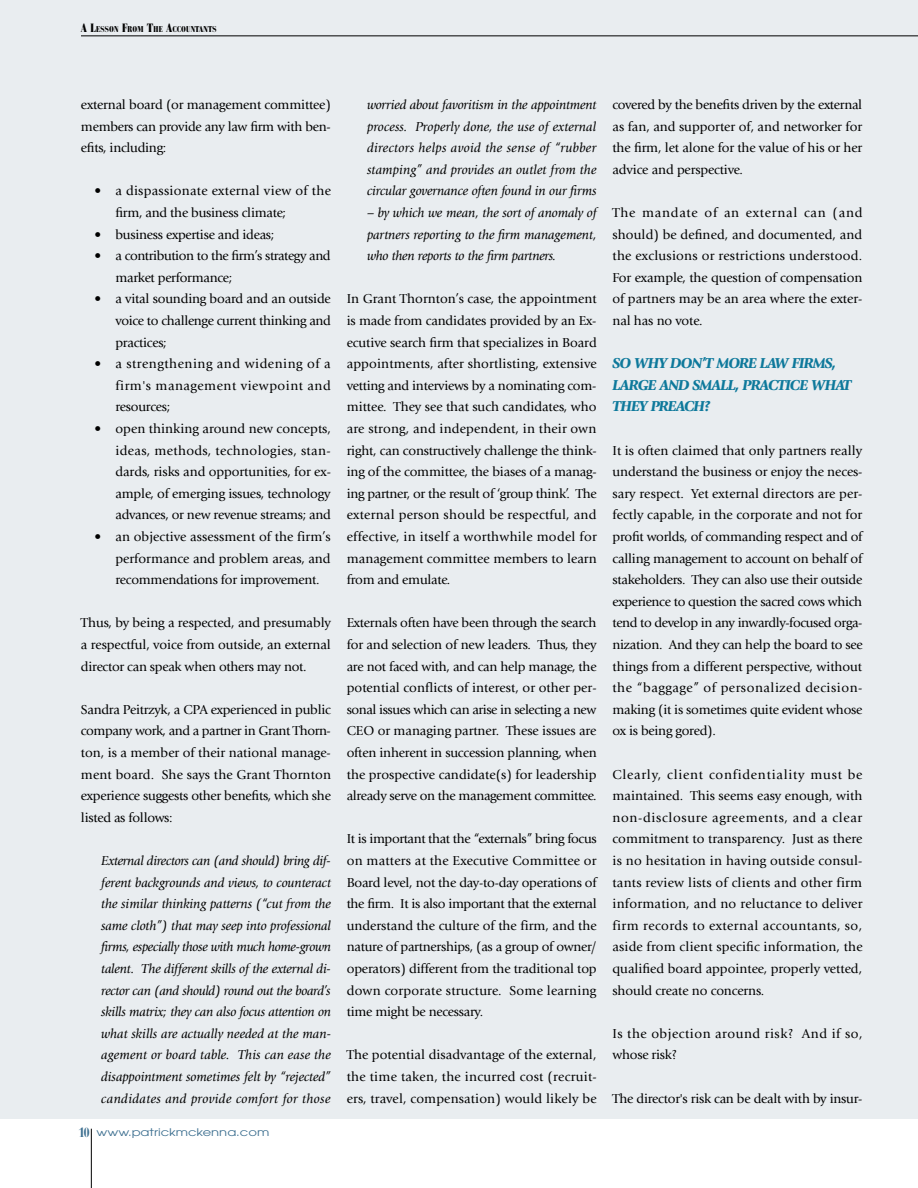
<style>
.page{position:relative;width:918px;height:1188px;background:#fff}
.page>*{position:absolute;margin:0;border:0;box-sizing:border-box;transform-origin:0 0}
.t1{font:italic 900 15px/21.6px "Giovanni";letter-spacing:-.05em;color:#0e799b}
.t2{font:13.5px/21.6px "Giovanni";letter-spacing:-.02em;color:#000;text-align:justify}
.t3{font:italic 13.5px/21.6px "Giovanni";letter-spacing:-.005em;color:#000;text-align:justify}
.t4{font:13.5px/21.6px "Giovanni";letter-spacing:.02em;color:#000}
.t5{font:13.5px/21.6px "Giovanni";letter-spacing:.04em;color:#000}
.t6{font:10.5px "Avant Garde";color:#3b6e8f;scale:1.25 1}
.t7{font:900 condensed 8.4px "Bauer Bodoni";letter-spacing:.03em;color:#000}
.s1{font-size:12px}
.s2{font-family:"Bauer Bodoni";font-weight:700;font-stretch:condensed;font-size:13.5px}
</style>
<div class="page">
<hr style="left:91px;top:1129px;width:1px;height:59px;background:#000">
<div style="left:0;top:0;width:918px;height:1118px;background:#e9edf0"></div>
<hr style="left:81px;top:36px;width:837px;height:1px;background:#000">
<p class="t7" style="left:81px;top:24px;width:137px"><span class="s1">A L</span>ESSON <span class="s1">F</span>ROM <span class="s1">T</span>HE <span class="s1">A</span>CCOUNTANTS</p>
<p class="t2" style="left:81px;top:94px;width:251px">external board (or management committee) members can provide any law firm with ben&shy;efits, including:</p>
<p class="t4" style="left:116px;top:180px;width:217px;text-indent:-21px">• a dispassionate external view of the firm, and the business climate;</p>
<p class="t2" style="left:94px;top:224px;width:181px">• business expertise and ideas;</p>
<p class="t2" style="left:116px;top:245px;width:217px;text-indent:-21px">• a contribution to the firm’s strategy and market performance;</p>
<p class="t2" style="left:116px;top:288px;width:217px;text-indent:-21px">• a vital sounding board and an outside voice to challenge current thinking and practices;</p>
<p class="t2" style="left:116px;top:353px;width:217px;text-indent:-21px">• a strengthening and widening of a firm's management viewpoint and resources;</p>
<p class="t2" style="left:116px;top:418px;width:217px;text-indent:-21px">• open thinking around new concepts, ideas, methods, technologies, stan&shy;dards, risks and opportunities, for ex&shy;ample, of emerging issues, technology advances, or new revenue streams; and</p>
<p class="t2" style="left:116px;top:526px;width:217px;text-indent:-21px">• an objective assessment of the firm’s performance and problem areas, and recommendations for improvement.</p>
<p class="t2" style="left:81px;top:612px;width:252px">Thus, by being a respected, and presumably a respectful, voice from outside, an external director can speak when others may not.</p>
<p class="t2" style="left:81px;top:699px;width:252px">Sandra Peitrzyk, a CPA experienced in public company work, and a partner in Grant Thorn&shy;ton, is a member of their national manage&shy;ment board. She says the Grant Thornton experience suggests other benefits, which she listed as follows:</p>
<p class="t3" style="left:101px;top:850px;width:231px">External directors can (and should) bring dif&shy;ferent backgrounds and views, to counteract the similar thinking patterns (“cut from the same cloth”) that may seep into professional firms, especially those with much home-grown talent. The different skills of the external di&shy;rector can (and should) round out the board’s skills matrix; they can also focus attention on what skills are actually needed at the man&shy;agement or board table. This can ease the disappointment sometimes felt by “rejected” candidates and provide comfort for those</p>
<p class="t6" style="left:78px;top:1126px;width:154px"><span class="s2">10</span> www.patrickmckenna.com</p>
<p class="t3" style="left:367px;top:94px;width:231px">worried about favoritism in the appointment process. Properly done, the use of external directors helps avoid the sense of “rubber stamping” and provides an outlet from the circular governance often found in our firms</p>
<p class="t3" style="left:367px;top:202px;width:231px">– by which we mean, the sort of anomaly of partners reporting to the firm management, who then reports to the firm partners.</p>
<p class="t2" style="left:347px;top:288px;width:252px">In Grant Thornton’s case, the appointment is made from candidates provided by an Ex&shy;ecutive search firm that specializes in Board appointments, after shortlisting, extensive vetting and interviews by a nominating com&shy;mittee. They see that such candidates, who are strong, and independent, in their own right, can constructively challenge the think&shy;ing of the committee, the biases of a manag&shy;ing partner, or the result of ‘group think’. The external person should be respectful, and effective, in itself a worthwhile model for management committee members to learn from and emulate.</p>
<p class="t2" style="left:347px;top:612px;width:252px">Externals often have been through the search for and selection of new leaders. Thus, they are not faced with, and can help manage, the potential conflicts of interest, or other per&shy;sonal issues which can arise in selecting a new CEO or managing partner. These issues are often inherent in succession planning, when the prospective candidate(s) for leadership already serve on the management committee.</p>
<p class="t2" style="left:347px;top:828px;width:252px">It is important that the “externals” bring focus on matters at the Executive Committee or Board level, not the day-to-day operations of the firm. It is also important that the external understand the culture of the firm, and the nature of partnerships, (as a group of owner/ operators) different from the traditional top down corporate structure. Some learning time might be necessary.</p>
<p class="t2" style="left:347px;top:1044px;width:252px">The potential disadvantage of the external, the time taken, the incurred cost (recruit&shy;ers, travel, compensation) would likely be</p>
<p class="t2" style="left:613px;top:94px;width:251px">covered by the benefits driven by the external as fan, and supporter of, and networker for the firm, let alone for the value of his or her advice and perspective.</p>
<p class="t2" style="left:613px;top:202px;width:252px">The mandate of an external can (and should) be defined, and documented, and the exclusions or restrictions understood.<br>For example, the question of compensation of partners may be an area where the exter&shy;nal has no vote.</p>
<p class="t1" style="left:613px;top:353px;width:241px">SO WHY DON’T MORE LAW FIRMS,<br>LARGE AND SMALL, PRACTICE WHAT<br>THEY PREACH?</p>
<p class="t2" style="left:613px;top:440px;width:252px">It is often claimed that only partners really understand the business or enjoy the neces&shy;sary respect. Yet external directors are per&shy;fectly capable, in the corporate and not for profit worlds, of commanding respect and of calling management to account on behalf of stakeholders. They can also use their outside experience to question the sacred cows which tend to develop in any inwardly-focused orga&shy;nization. And they can help the board to see things from a different perspective, without the “baggage” of personalized decision&shy;making (it is sometimes quite evident whose ox is being gored).</p>
<p class="t2" style="left:613px;top:764px;width:252px">Clearly, client confidentiality must be maintained. This seems easy enough, with non-disclosure agreements, and a clear commitment to transparency. Just as there is no hesitation in having outside consul&shy;tants review lists of clients and other firm information, and no reluctance to deliver firm records to external accountants, so, aside from client specific information, the qualified board appointee, properly vetted, should create no concerns.</p>
<p class="t5" style="left:613px;top:1023px;width:252px">Is the objection around risk? And if so, whose risk?</p>
<p class="t2" style="left:613px;top:1088px;width:252px">The director's risk can be dealt with by insur-</p>
</div>
